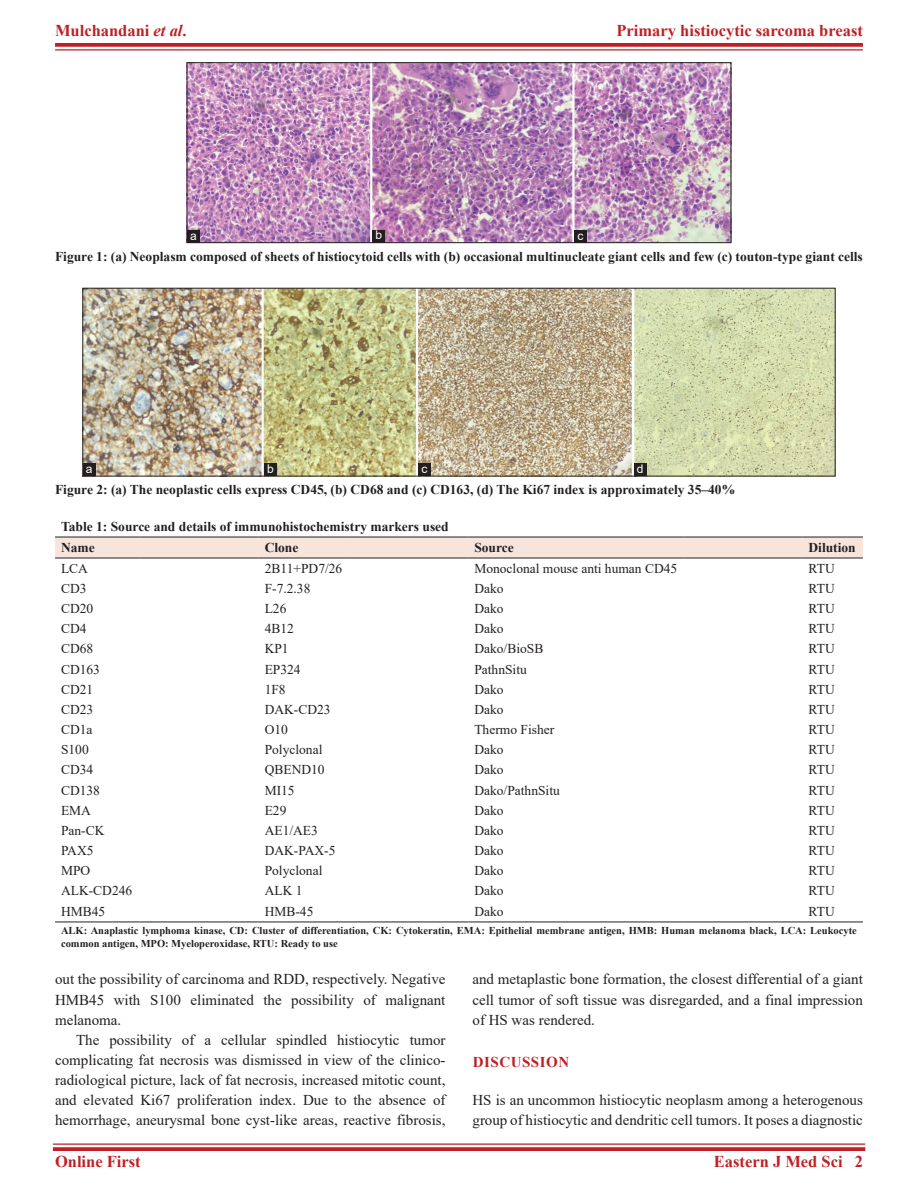
<style>
.page{position:relative;width:918px;height:1188px;background:#fff}
.page>*{position:absolute;margin:0;border:0;box-sizing:border-box;transform-origin:0 0}
.RF{font:700 16.5px "Times New Roman";color:#c02025}
.TX{font:15px/20.1px "Times New Roman";color:#231f20;text-align:justify}
.TXFL{font:15px/20.4px "Times New Roman";color:#231f20}
.t1{font:700 15px "Times New Roman";letter-spacing:.035em;color:#c02025}
.TB{font:13.5px "Times New Roman";color:#231f20}
.FGC{font:700 13.5px "Times New Roman";color:#231f20}
.TT{font:700 13.5px "Times New Roman";color:#231f20}
.TCH{font:700 13.5px "Times New Roman";color:#231f20}
.TBL{font:13.5px "Times New Roman";color:#231f20}
.LABEL{font:12px "Arial";color:#fff}
.TFN{font:700 10.5px/13.5px "Times New Roman";color:#231f20}
.s1{font-style:italic}
</style>
<div class="page">
<hr style="left:53px;top:1143px;width:812px;height:2px;background:#c02025">
<svg style="left:53px;top:1147px;width:812px;height:4px;background:#c32d32"></svg>
<svg style="left:55px;top:43px;width:808px;height:4px;background:#c32d32"></svg>
<hr style="left:55px;top:49px;width:808px;height:2px;background:#c02025">
<div style="left:55px;top:538px;width:808px;height:20px;background:#f7e4db"></div>
<hr style="left:55px;top:922px;width:84px;height:1px;background:#231f20">
<hr style="left:139px;top:922px;width:120px;height:1px;background:#231f20">
<hr style="left:259px;top:922px;width:90px;height:1px;background:#231f20">
<hr style="left:349px;top:922px;width:119px;height:1px;background:#231f20">
<hr style="left:468px;top:922px;width:215px;height:1px;background:#231f20">
<hr style="left:683px;top:922px;width:120px;height:1px;background:#231f20">
<hr style="left:803px;top:922px;width:60px;height:1px;background:#231f20">
<hr style="left:55px;top:537px;width:84px;height:1px;background:#231f20">
<hr style="left:139px;top:537px;width:120px;height:1px;background:#231f20">
<hr style="left:55px;top:558px;width:84px;height:1px;background:#231f20">
<hr style="left:139px;top:558px;width:120px;height:1px;background:#231f20">
<hr style="left:259px;top:537px;width:90px;height:1px;background:#231f20">
<hr style="left:349px;top:537px;width:119px;height:1px;background:#231f20">
<hr style="left:259px;top:558px;width:90px;height:1px;background:#231f20">
<hr style="left:349px;top:558px;width:119px;height:1px;background:#231f20">
<hr style="left:468px;top:537px;width:215px;height:1px;background:#231f20">
<hr style="left:683px;top:537px;width:120px;height:1px;background:#231f20">
<hr style="left:468px;top:558px;width:215px;height:1px;background:#231f20">
<hr style="left:683px;top:558px;width:120px;height:1px;background:#231f20">
<hr style="left:803px;top:537px;width:60px;height:1px;background:#231f20">
<hr style="left:803px;top:558px;width:60px;height:1px;background:#231f20">
<img style="left:189px;top:65px;width:540px;height:176px">
<div style="left:187px;top:63px;width:544px;height:180px;border:1px solid #231f20"></div>
<div style="left:187px;top:230px;width:13px;height:13px;background:#231f20"></div>
<div style="left:373px;top:230px;width:12px;height:13px;background:#231f20"></div>
<div style="left:574px;top:230px;width:13px;height:13px;background:#231f20"></div>
<img style="left:85px;top:290px;width:748px;height:184px">
<div style="left:83px;top:288px;width:752px;height:188px;border:1px solid #231f20"></div>
<div style="left:83px;top:463px;width:13px;height:13px;background:#231f20"></div>
<div style="left:264px;top:463px;width:13px;height:13px;background:#231f20"></div>
<div style="left:418px;top:463px;width:13px;height:13px;background:#231f20"></div>
<div style="left:634px;top:463px;width:13px;height:13px;background:#231f20"></div>
<p class="RF" style="left:55px;top:18px;width:133px">Mulchandani <span class="s1">et al</span>.</p>
<p class="RF" style="left:617px;top:18px;width:248px">Primary histiocytic sarcoma breast</p>
<p class="LABEL" style="left:190px;top:227px;width:8px">a</p>
<p class="LABEL" style="left:376px;top:227px;width:8px">b</p>
<p class="LABEL" style="left:578px;top:227px;width:7px">c</p>
<p class="FGC" style="left:55px;top:247px;width:809px">Figure 1: (a) Neoplasm composed of sheets of histiocytoid cells with (b) occasional multinucleate giant cells and few (c) touton-type giant cells</p>
<p class="LABEL" style="left:86px;top:460px;width:8px">a</p>
<p class="LABEL" style="left:267px;top:460px;width:8px">b</p>
<p class="LABEL" style="left:422px;top:460px;width:7px">c</p>
<p class="LABEL" style="left:637px;top:460px;width:8px">d</p>
<p class="FGC" style="left:55px;top:480px;width:682px">Figure 2: (a) The neoplastic cells express CD45, (b) CD68 and (c) CD163, (d) The Ki67 index is approximately 35–40%</p>
<p class="TT" style="left:61px;top:516px;width:389px">Table 1: Source and details of immunohistochemistry markers used</p>
<p class="TCH" style="left:61px;top:537px;width:35px">Name</p>
<p class="TCH" style="left:265px;top:537px;width:35px">Clone</p>
<p class="TCH" style="left:474px;top:537px;width:41px">Source</p>
<p class="TCH" style="left:809px;top:537px;width:49px">Dilution</p>
<p class="TB" style="left:61px;top:559px;width:28px">LCA</p>
<p class="TB" style="left:265px;top:559px;width:79px">2B11+PD7/26</p>
<p class="TB" style="left:474px;top:559px;width:204px">Monoclonal mouse anti human CD45</p>
<p class="TB" style="left:809px;top:559px;width:28px">RTU</p>
<p class="TB" style="left:61px;top:579px;width:27px">CD3</p>
<p class="TB" style="left:265px;top:579px;width:47px">F‑7.2.38</p>
<p class="TB" style="left:474px;top:579px;width:31px">Dako</p>
<p class="TB" style="left:809px;top:579px;width:28px">RTU</p>
<p class="TB" style="left:61px;top:599px;width:34px">CD20</p>
<p class="TB" style="left:265px;top:599px;width:23px">L26</p>
<p class="TB" style="left:474px;top:599px;width:31px">Dako</p>
<p class="TB" style="left:809px;top:599px;width:28px">RTU</p>
<p class="TB" style="left:61px;top:619px;width:27px">CD4</p>
<p class="TB" style="left:265px;top:619px;width:31px">4B12</p>
<p class="TB" style="left:474px;top:619px;width:31px">Dako</p>
<p class="TB" style="left:809px;top:619px;width:28px">RTU</p>
<p class="TB" style="left:61px;top:639px;width:34px">CD68</p>
<p class="TB" style="left:265px;top:639px;width:26px">KP1</p>
<p class="TB" style="left:474px;top:639px;width:71px">Dako/BioSB</p>
<p class="TB" style="left:809px;top:639px;width:28px">RTU</p>
<p class="TB" style="left:61px;top:660px;width:41px">CD163</p>
<p class="TB" style="left:265px;top:660px;width:38px">EP324</p>
<p class="TB" style="left:474px;top:660px;width:54px">PathnSitu</p>
<p class="TB" style="left:809px;top:660px;width:28px">RTU</p>
<p class="TB" style="left:61px;top:680px;width:34px">CD21</p>
<p class="TB" style="left:265px;top:680px;width:23px">1F8</p>
<p class="TB" style="left:474px;top:680px;width:31px">Dako</p>
<p class="TB" style="left:809px;top:680px;width:28px">RTU</p>
<p class="TB" style="left:61px;top:700px;width:34px">CD23</p>
<p class="TB" style="left:265px;top:700px;width:67px">DAK‑CD23</p>
<p class="TB" style="left:474px;top:700px;width:31px">Dako</p>
<p class="TB" style="left:809px;top:700px;width:28px">RTU</p>
<p class="TB" style="left:61px;top:720px;width:33px">CD1a</p>
<p class="TB" style="left:265px;top:720px;width:25px">O10</p>
<p class="TB" style="left:474px;top:720px;width:81px">Thermo Fisher</p>
<p class="TB" style="left:809px;top:720px;width:28px">RTU</p>
<p class="TB" style="left:61px;top:740px;width:29px">S100</p>
<p class="TB" style="left:265px;top:740px;width:59px">Polyclonal</p>
<p class="TB" style="left:474px;top:740px;width:31px">Dako</p>
<p class="TB" style="left:809px;top:740px;width:28px">RTU</p>
<p class="TB" style="left:61px;top:760px;width:34px">CD34</p>
<p class="TB" style="left:265px;top:760px;width:61px">QBEND10</p>
<p class="TB" style="left:474px;top:760px;width:31px">Dako</p>
<p class="TB" style="left:809px;top:760px;width:28px">RTU</p>
<p class="TB" style="left:61px;top:780px;width:41px">CD138</p>
<p class="TB" style="left:265px;top:780px;width:31px">MI15</p>
<p class="TB" style="left:474px;top:780px;width:87px">Dako/PathnSitu</p>
<p class="TB" style="left:809px;top:780px;width:28px">RTU</p>
<p class="TB" style="left:61px;top:801px;width:31px">EMA</p>
<p class="TB" style="left:265px;top:801px;width:23px">E29</p>
<p class="TB" style="left:474px;top:801px;width:31px">Dako</p>
<p class="TB" style="left:809px;top:801px;width:28px">RTU</p>
<p class="TB" style="left:61px;top:821px;width:45px">Pan‑CK</p>
<p class="TB" style="left:265px;top:821px;width:55px">AE1/AE3</p>
<p class="TB" style="left:474px;top:821px;width:31px">Dako</p>
<p class="TB" style="left:809px;top:821px;width:28px">RTU</p>
<p class="TB" style="left:61px;top:841px;width:34px">PAX5</p>
<p class="TB" style="left:265px;top:841px;width:72px">DAK‑PAX‑5</p>
<p class="TB" style="left:474px;top:841px;width:31px">Dako</p>
<p class="TB" style="left:809px;top:841px;width:28px">RTU</p>
<p class="TB" style="left:61px;top:861px;width:31px">MPO</p>
<p class="TB" style="left:265px;top:861px;width:59px">Polyclonal</p>
<p class="TB" style="left:474px;top:861px;width:31px">Dako</p>
<p class="TB" style="left:809px;top:861px;width:28px">RTU</p>
<p class="TB" style="left:61px;top:881px;width:73px">ALK‑CD246</p>
<p class="TB" style="left:265px;top:881px;width:39px">ALK 1</p>
<p class="TB" style="left:474px;top:881px;width:31px">Dako</p>
<p class="TB" style="left:809px;top:881px;width:28px">RTU</p>
<p class="TBL" style="left:61px;top:901px;width:46px">HMB45</p>
<p class="TBL" style="left:265px;top:901px;width:50px">HMB‑45</p>
<p class="TBL" style="left:474px;top:901px;width:31px">Dako</p>
<p class="TBL" style="left:809px;top:901px;width:28px">RTU</p>
<p class="TFN" style="left:61px;top:923px;width:797px">ALK: Anaplastic lymphoma kinase, CD: Cluster of differentiation, CK: Cytokeratin, EMA: Epithelial membrane antigen, HMB: Human melanoma black, LCA: Leukocyte common antigen, MPO: Myeloperoxidase, RTU: Ready to use</p>
<p class="TX" style="left:55px;top:969px;width:392px">out the possibility of carcinoma and RDD, respectively. Negative HMB45 with S100 eliminated the possibility of malignant melanoma.</p>
<p class="TX" style="left:55px;top:1029px;width:392px;text-indent:21px">The possibility of a cellular spindled histiocytic tumor complicating fat necrosis was dismissed in view of the clinico&shy;radiological picture, lack of fat necrosis, increased mitotic count, and elevated Ki67 proliferation index. Due to the absence of hemorrhage, aneurysmal bone cyst-like areas, reactive fibrosis,</p>
<p class="TX" style="left:472px;top:969px;width:392px">and metaplastic bone formation, the closest differential of a giant cell tumor of soft tissue was disregarded, and a final impression of HS was rendered.</p>
<h1 class="t1" style="left:473px;top:1051px;width:98px">DISCUSSION</h1>
<p class="TXFL" style="left:472px;top:1089px;width:392px">HS is an uncommon histiocytic neoplasm among a heterogenous group of histiocytic and dendritic cell tumors. It poses a diagnostic</p>
<p class="RF" style="left:55px;top:1150px;width:87px">Online First</p>
<p class="RF" style="left:714px;top:1150px;width:151px">Eastern J Med Sci 2</p>
</div>
